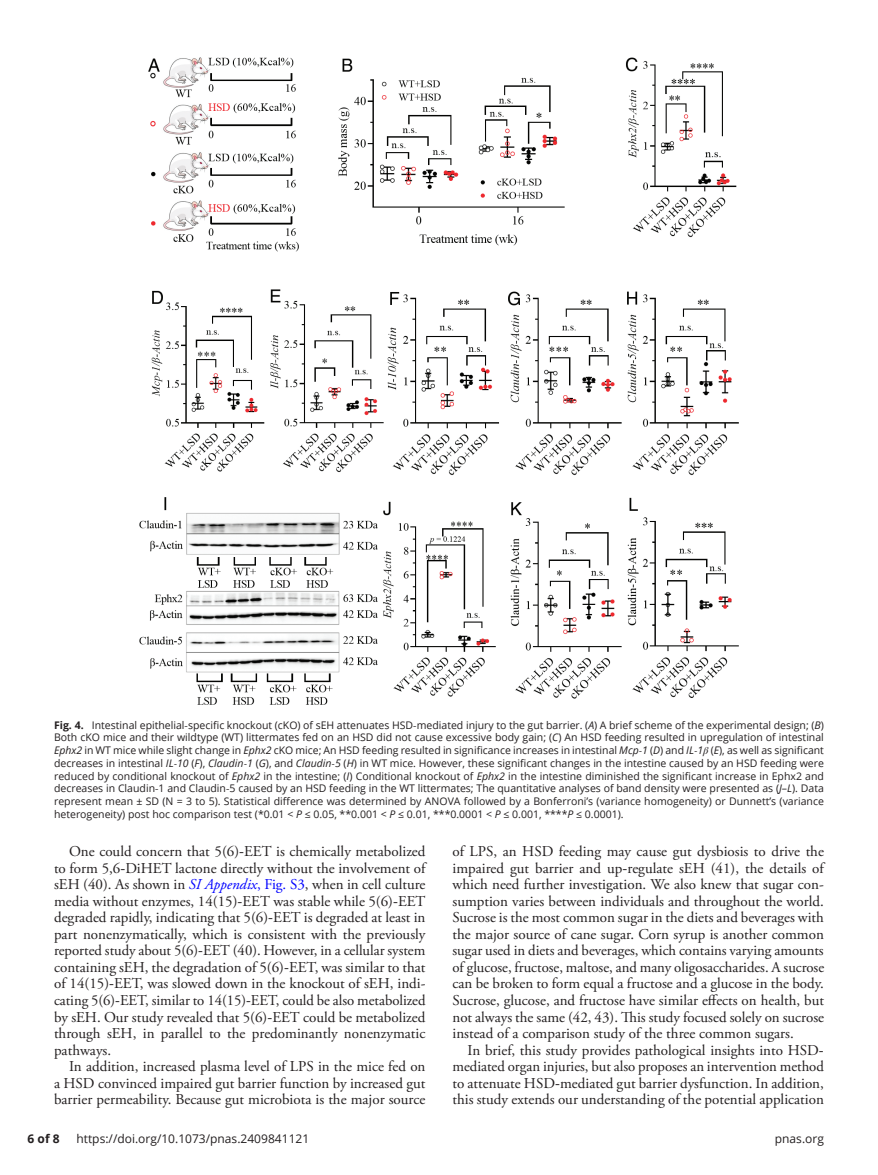
<style>
.page{position:relative;width:878px;height:1175px;background:#fff}
.page>*{position:absolute;margin:0;border:0;box-sizing:border-box;transform-origin:0 0}
.t1{font:15px/16.5px "Adobe Garamond Pro";color:#231f20;text-align:justify}
.t2{font:12px "Open Sans";color:#231f20}
.t3{font:700 12px "Open Sans";color:#231f20}
.t4{font:10.5px/12.8px "Open Sans";color:#231f20;text-align:justify}
.s1{font-weight:700}
.s2{font-family:"STIX"}
.s3{font-style:italic}
.s4{font-family:"STIX";font-style:italic}
.s5{font-style:italic;color:#00f}
.s6{color:#00f}
</style>
<div class="page">
<img style="left:139px;top:57px;width:600px;height:648px">
<p class="t4" style="left:54px;top:718px;width:771px"><span class="s1">Fig. 4.</span> Intestinal epithelial<span class="s2">-</span>specific knockout (cKO) of sEH attenuates HSD<span class="s2">-</span>mediated injury to the gut barrier. (<span class="s3">A</span>) A brief scheme of the experimental design; (<span class="s3">B</span>)<br>Both cKO mice and their wildtype (WT) littermates fed on an HSD did not cause excessive body gain; (<span class="s3">C</span>) An HSD feeding resulted in upregulation of intestinal <span class="s3">Ephx2</span> in WT mice while slight change in <span class="s3">Ephx2</span> cKO mice; An HSD feeding resulted in significance increases in intestinal <span class="s3">Mcp</span><span class="s4">-</span><span class="s3">1</span> (<span class="s3">D</span>) and <span class="s3">IL</span><span class="s4">-</span><span class="s3">1</span><span class="s4">β</span> (<span class="s3">E</span>), as well as significant decreases in intestinal <span class="s3">IL</span><span class="s4">-</span><span class="s3">10</span> (<span class="s3">F</span>), <span class="s3">Claudin</span><span class="s4">-</span><span class="s3">1</span> (<span class="s3">G</span>), and <span class="s3">Claudin</span><span class="s4">-</span><span class="s3">5</span> (<span class="s3">H</span>) in WT mice. However, these significant changes in the intestine caused by an HSD feeding were reduced by conditional knockout of <span class="s3">Ephx2</span> in the intestine; (<span class="s3">I</span>) Conditional knockout of <span class="s3">Ephx2</span> in the intestine diminished the significant increase in Ephx2 and decreases in Claudin<span class="s2">-</span>1 and Claudin<span class="s2">-</span>5 caused by an HSD feeding in the WT littermates; The quantitative analyses of band density were presented as (<span class="s3">J</span>–<span class="s3">L</span>). Data represent mean ± SD (N = 3 to 5). Statistical difference was determined by ANOVA followed by a Bonferroni’s (variance homogeneity) or Dunnett’s (variance heterogeneity) post hoc comparison test (*0.01 &lt; <span class="s3">P</span> ≤ 0.05, **0.001 &lt; <span class="s3">P</span> ≤ 0.01, ***0.0001 &lt; <span class="s3">P</span> ≤ 0.001, ****<span class="s3">P</span> ≤ 0.0001).</p>
<p class="t1" style="left:54px;top:844px;width:373px;text-indent:15px">One could concern that 5(6)<span class="s2">-</span>EET is chemically metabolized to form 5,6<span class="s2">-</span>DiHET lactone directly without the involvement of sEH ( 40 ). As shown in <span class="s5">SI Appendix</span><span class="s6">, Fig. S3</span> , when in cell culture media without enzymes, 14(15)<span class="s2">-</span>EET was stable while 5(6)<span class="s2">-</span>EET degraded rapidly, indicating that 5(6)<span class="s2">-</span>EET is degraded at least in part nonenzymatically, which is consistent with the previously reported study about 5(6)<span class="s2">-</span>EET ( 40 ). However, in a cellular system containing sEH, the degradation of 5(6)<span class="s2">-</span>EET, was similar to that of 14(15)<span class="s2">-</span>EET, was slowed down in the knockout of sEH, indi&shy;cating 5(6)<span class="s2">-</span>EET, similar to 14(15)<span class="s2">-</span>EET, could be also metabolized by sEH. Our study revealed that 5(6)<span class="s2">-</span>EET could be metabolized through sEH, in parallel to the predominantly nonenzymatic pathways.</p>
<p class="t1" style="left:54px;top:1058px;width:373px;text-indent:15px">In addition, increased plasma level of LPS in the mice fed on a HSD convinced impaired gut barrier function by increased gut barrier permeability. Because gut microbiota is the major source</p>
<p class="t1" style="left:452px;top:844px;width:373px">of LPS, an HSD feeding may cause gut dysbiosis to drive the impaired gut barrier and up<span class="s2">-</span>regulate sEH ( 41 ), the details of which need further investigation. We also knew that sugar con&shy;sumption varies between individuals and throughout the world.<br>Sucrose is the most common sugar in the diets and beverages with the major source of cane sugar. Corn syrup is another common sugar used in diets and beverages, which contains varying amounts of glucose, fructose, maltose, and many oligosaccharides. A sucrose can be broken to form equal a fructose and a glucose in the body.<br>Sucrose, glucose, and fructose have similar effects on health, but not always the same ( 42 , 43 ). This study focused solely on sucrose instead of a comparison study of the three common sugars.</p>
<p class="t1" style="left:452px;top:1042px;width:373px;text-indent:15px">In brief, this study provides pathological insights into HSD&shy;mediated organ injuries, but also proposes an intervention method to attenuate HSD<span class="s2">-</span>mediated gut barrier dysfunction. In addition, this study extends our understanding of the potential application</p>
<p class="t3" style="left:28px;top:1130px;width:34px">6 of 8</p>
<p class="t2" style="left:76px;top:1130px;width:234px">https://doi.org/10.1073/pnas.2409841121</p>
<p class="t2" style="left:774px;top:1130px;width:51px">pnas.org</p>
</div>
